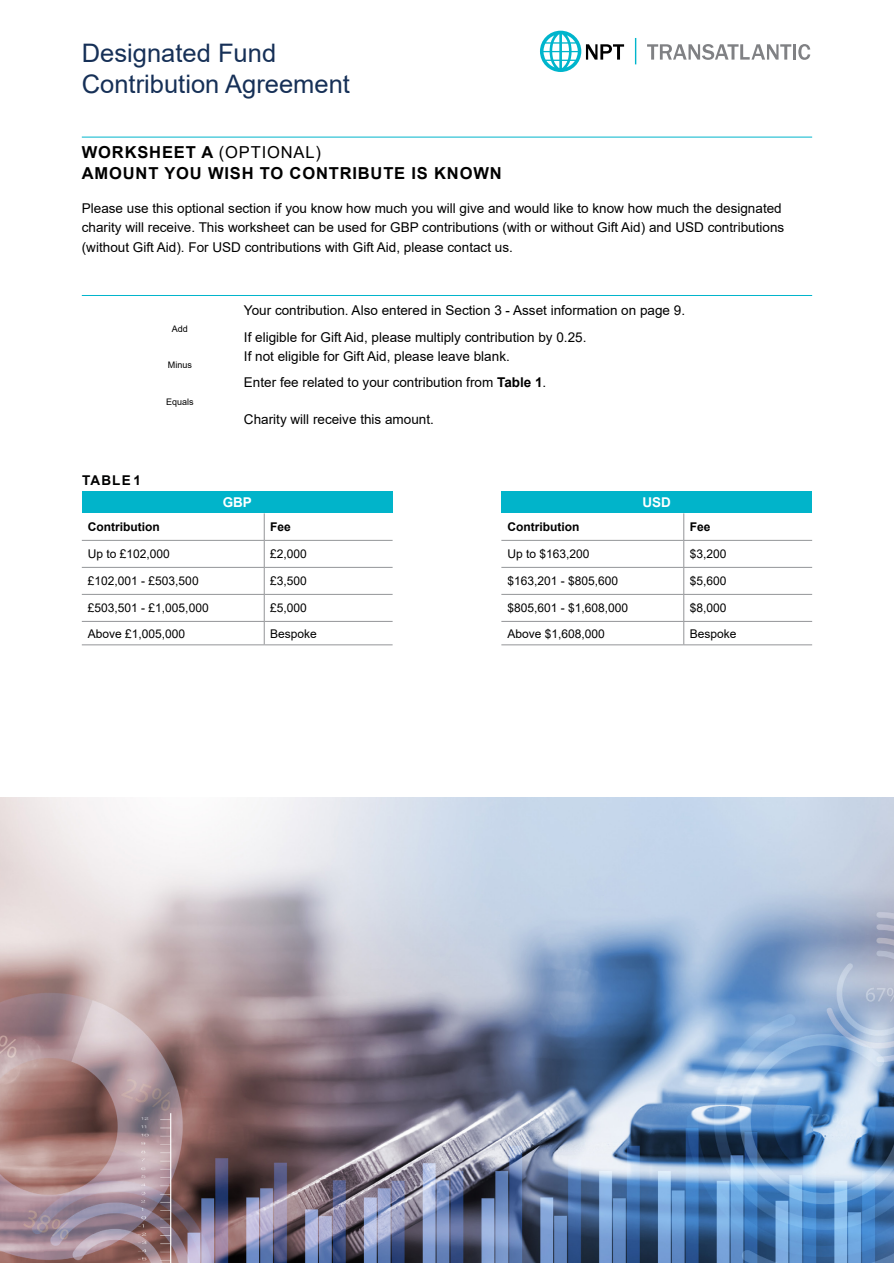
<style>
.page{position:relative;width:894px;height:1263px;background:#fff}
.page>*{position:absolute;margin:0;border:0;box-sizing:border-box;transform-origin:0 0}
.t1{font:25.5px/30.6px "Arial";color:#163057}
.TOC_Header{font:700 16.5px "Arial";letter-spacing:.05em;color:#000}
.t2{font:13.5px/19.5px "Arial";color:#000}
.TOC_Header-2{font:700 13.5px "Arial";letter-spacing:.085em;color:#000101}
.t3{font:700 13.5px "Arial";color:#fff}
.t4{font:12px "Arial";color:#000}
.t5{font:700 12px "Arial";color:#000}
.t6{font:9px "Arial";color:#000}
.s1{font-weight:400}
.s2{font-weight:700}
</style>
<div class="page">
<hr style="left:634px;top:38px;width:2px;height:26px;background:#00b5cc">
<svg style="left:540px;top:31px;width:84px;height:41px"></svg>
<svg style="left:647px;top:44px;width:144px;height:16px"></svg>
<hr style="left:792px;top:44px;width:3px;height:16px;background:#808184">
<svg style="left:798px;top:44px;width:12px;height:16px"></svg>
<hr style="left:82px;top:137px;width:729px;height:1px;background:#00b5cc">
<hr style="left:82px;top:295px;width:729px;height:1px;background:#00b5cc">
<div style="left:82px;top:491px;width:310px;height:22px;background:#01b4ca"></div>
<svg style="left:264px;top:513px;width:1px;height:131px"></svg>
<hr style="left:82px;top:540px;width:182px;height:1px;background:#939598">
<hr style="left:264px;top:540px;width:128px;height:1px;background:#939598">
<hr style="left:82px;top:567px;width:182px;height:1px;background:#939598">
<hr style="left:264px;top:567px;width:128px;height:1px;background:#939598">
<hr style="left:82px;top:594px;width:182px;height:1px;background:#939598">
<hr style="left:82px;top:621px;width:182px;height:1px;background:#939598">
<hr style="left:82px;top:644px;width:182px;height:1px;background:#939598">
<hr style="left:264px;top:594px;width:128px;height:1px;background:#939598">
<hr style="left:264px;top:621px;width:128px;height:1px;background:#939598">
<hr style="left:264px;top:644px;width:128px;height:1px;background:#939598">
<div style="left:501px;top:491px;width:310px;height:22px;background:#01b4ca"></div>
<hr style="left:501px;top:540px;width:182px;height:1px;background:#939598">
<hr style="left:683px;top:540px;width:128px;height:1px;background:#939598">
<hr style="left:501px;top:567px;width:182px;height:1px;background:#939598">
<hr style="left:683px;top:567px;width:128px;height:1px;background:#939598">
<hr style="left:501px;top:594px;width:182px;height:1px;background:#939598">
<hr style="left:501px;top:621px;width:182px;height:1px;background:#939598">
<hr style="left:501px;top:644px;width:182px;height:1px;background:#939598">
<hr style="left:683px;top:594px;width:128px;height:1px;background:#939598">
<hr style="left:683px;top:621px;width:128px;height:1px;background:#939598">
<hr style="left:683px;top:644px;width:128px;height:1px;background:#939598">
<svg style="left:683px;top:513px;width:1px;height:131px"></svg>
<img style="left:0;top:798px;width:893px;height:465px">
<p class="t1" style="left:82px;top:37px;width:269px">Designated Fund<br>Contribution Agreement</p>
<p class="TOC_Header" style="left:82px;top:141px;width:240px">WORKSHEET A <span class="s1">(OPTIONAL)</span></p>
<p class="TOC_Header" style="left:82px;top:162px;width:421px">AMOUNT YOU WISH TO CONTRIBUTE IS KNOWN</p>
<p class="t2" style="left:82px;top:198px;width:703px">Please use this optional section if you know how much you will give and would like to know how much the designated charity will receive. This worksheet can be used for GBP contributions (with or without Gift Aid) and USD contributions (without Gift Aid). For USD contributions with Gift Aid, please contact us.</p>
<p class="TOC_Header-2" style="left:82px;top:470px;width:61px">TABLE 1</p>
<p class="t6" style="left:172px;top:323px;width:18px">Add</p>
<p class="t6" style="left:168px;top:358px;width:26px">Minus</p>
<p class="t6" style="left:166px;top:395px;width:29px">Equals</p>
<p class="t2" style="left:244px;top:301px;width:442px">Your contribution. Also entered in Section 3 - Asset information on page 9.</p>
<p class="t2" style="left:244px;top:327px;width:344px">If eligible for Gift Aid, please multiply contribution by 0.25.</p>
<p class="t2" style="left:244px;top:346px;width:267px">If not eligible for Gift Aid, please leave blank.</p>
<p class="t2" style="left:244px;top:373px;width:304px">Enter fee related to your contribution from <span class="s2">Table 1</span>.</p>
<p class="t2" style="left:244px;top:409px;width:191px">Charity will receive this amount.</p>
<p class="t3" style="left:222px;top:493px;width:31px">GBP</p>
<p class="t3" style="left:642px;top:493px;width:30px">USD</p>
<p class="t5" style="left:88px;top:518px;width:73px">Contribution</p>
<p class="t5" style="left:270px;top:518px;width:22px">Fee</p>
<p class="t4" style="left:88px;top:546px;width:84px">Up to £102,000</p>
<p class="t4" style="left:270px;top:546px;width:38px">£2,000</p>
<p class="t4" style="left:88px;top:573px;width:112px">£102,001 - £503,500</p>
<p class="t4" style="left:270px;top:573px;width:38px">£3,500</p>
<p class="t4" style="left:88px;top:600px;width:122px">£503,501 - £1,005,000</p>
<p class="t4" style="left:270px;top:600px;width:38px">£5,000</p>
<p class="t4" style="left:88px;top:625px;width:99px">Above £1,005,000</p>
<p class="t4" style="left:270px;top:625px;width:48px">Bespoke</p>
<p class="t5" style="left:507px;top:518px;width:73px">Contribution</p>
<p class="t5" style="left:689px;top:518px;width:22px">Fee</p>
<p class="t4" style="left:507px;top:546px;width:84px">Up to $163,200</p>
<p class="t4" style="left:689px;top:546px;width:38px">$3,200</p>
<p class="t4" style="left:507px;top:573px;width:112px">$163,201 - $805,600</p>
<p class="t4" style="left:689px;top:573px;width:38px">$5,600</p>
<p class="t4" style="left:507px;top:600px;width:122px">$805,601 - $1,608,000</p>
<p class="t4" style="left:689px;top:600px;width:38px">$8,000</p>
<p class="t4" style="left:507px;top:625px;width:99px">Above $1,608,000</p>
<p class="t4" style="left:689px;top:625px;width:48px">Bespoke</p>
</div>
